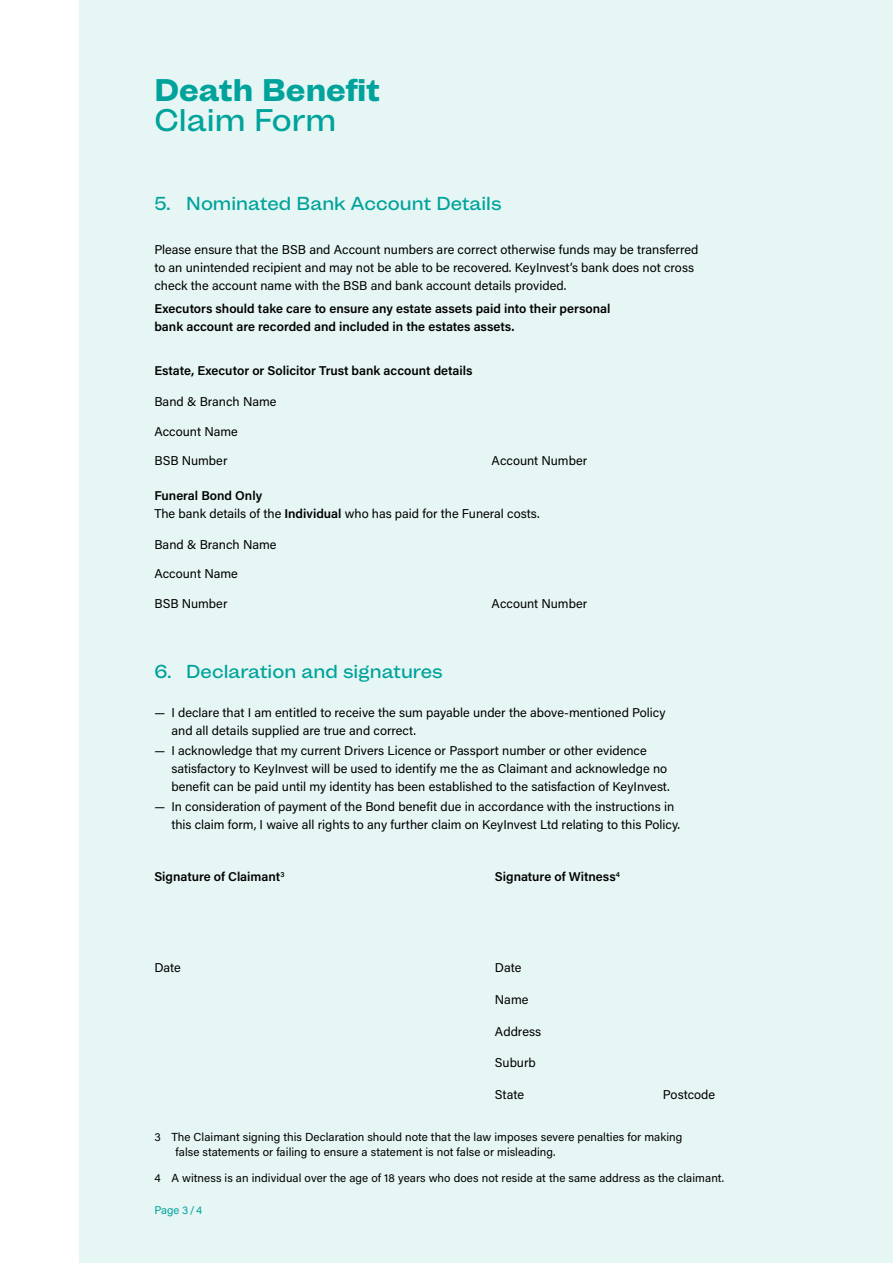
<style>
.page{position:relative;width:893px;height:1263px;background:#fff}
.page>*{position:absolute;margin:0;border:0;box-sizing:border-box;transform-origin:0 0}
.t1{font:800 30px "Mint Grotesk V1.1";color:#00a39b}
.t2{font:500 30px "Mint Grotesk V1.1";color:#00a39b}
.t3{font:500 18px "Mint Grotesk V1.1";color:#00a39b}
.t4{font:12.75px/17.9px "Acumin Pro";color:#000}
.t5{font:600 12.75px/17.9px "Acumin Pro";color:#000}
.t6{font:11.7px/14.5px "Acumin Pro";letter-spacing:.005em;color:#000}
.t7{font:11.25px "Acumin Pro";color:#00a39b}
.s1{font-weight:600}
</style>
<div class="page">
<div style="left:79px;top:0;width:814px;height:1263px;background:#e6f6f5"></div>
<h1 class="t1" style="left:154px;top:71px;width:227px">Death Benefit</h1>
<h1 class="t2" style="left:154px;top:101px;width:183px">Claim Form</h1>
<h2 class="t3" style="left:154px;top:192px;width:349px">5. Nominated Bank Account Details</h2>
<p class="t4" style="left:154px;top:240px;width:546px">Please ensure that the BSB and Account numbers are correct otherwise funds may be transferred to an unintended recipient and may not be able to be recovered. KeyInvest’s bank does not cross check the account name with the BSB and bank account details provided.</p>
<p class="t5" style="left:154px;top:299px;width:458px">Executors should take care to ensure any estate assets paid into their personal bank account are recorded and included in the estates assets.</p>
<p class="t5" style="left:154px;top:361px;width:320px">Estate, Executor or Solicitor Trust bank account details</p>
<p class="t4" style="left:154px;top:392px;width:124px">Band &amp; Branch Name</p>
<p class="t4" style="left:154px;top:422px;width:85px">Account Name</p>
<p class="t4" style="left:154px;top:451px;width:75px">BSB Number</p>
<p class="t4" style="left:492px;top:451px;width:97px">Account Number</p>
<p class="t4" style="left:154px;top:486px;width:387px"><span class="s1">Funeral Bond Only<br></span>The bank details of the <span class="s1">Individual</span> who has paid for the Funeral costs.</p>
<p class="t4" style="left:154px;top:535px;width:124px">Band &amp; Branch Name</p>
<p class="t4" style="left:154px;top:564px;width:85px">Account Name</p>
<p class="t4" style="left:154px;top:594px;width:75px">BSB Number</p>
<p class="t4" style="left:492px;top:594px;width:97px">Account Number</p>
<h2 class="t3" style="left:154px;top:661px;width:290px">6. Declaration and signatures</h2>
<p class="t4" style="left:171px;top:703px;width:496px;text-indent:-17px">— I declare that I am entitled to receive the sum payable under the above-mentioned Policy and all details supplied are true and correct.</p>
<p class="t4" style="left:171px;top:741px;width:500px;text-indent:-17px">— I acknowledge that my current Drivers Licence or Passport number or other evidence satisfactory to KeyInvest will be used to identify me the as Claimant and acknowledge no benefit can be paid until my identity has been established to the satisfaction of KeyInvest.</p>
<p class="t4" style="left:171px;top:797px;width:510px;text-indent:-17px">— In consideration of payment of the Bond benefit due in accordance with the instructions in this claim form, I waive all rights to any further claim on KeyInvest Ltd relating to this Policy.</p>
<p class="t5" style="left:154px;top:867px;width:132px">Signature of Claimant<sup>3</sup></p>
<p class="t5" style="left:495px;top:867px;width:126px">Signature of Witness<sup>4</sup></p>
<p class="t4" style="left:154px;top:958px;width:28px">Date</p>
<p class="t4" style="left:495px;top:958px;width:28px">Date</p>
<p class="t4" style="left:495px;top:990px;width:35px">Name</p>
<p class="t4" style="left:495px;top:1022px;width:48px">Address</p>
<p class="t4" style="left:495px;top:1053px;width:42px">Suburb</p>
<p class="t4" style="left:495px;top:1085px;width:31px">State</p>
<p class="t4" style="left:663px;top:1085px;width:54px">Postcode</p>
<p class="t6" style="left:176px;top:1129px;width:508px;text-indent:-21px">3 The Claimant signing this Declaration should note that the law imposes severe penalties for making false statements or failing to ensure a statement is not false or misleading.</p>
<p class="t6" style="left:154px;top:1170px;width:571px">4 A witness is an individual over the age of 18 years who does not reside at the same address as the claimant.</p>
<p class="t7" style="left:154px;top:1202px;width:49px">Page 3/4</p>
</div>
